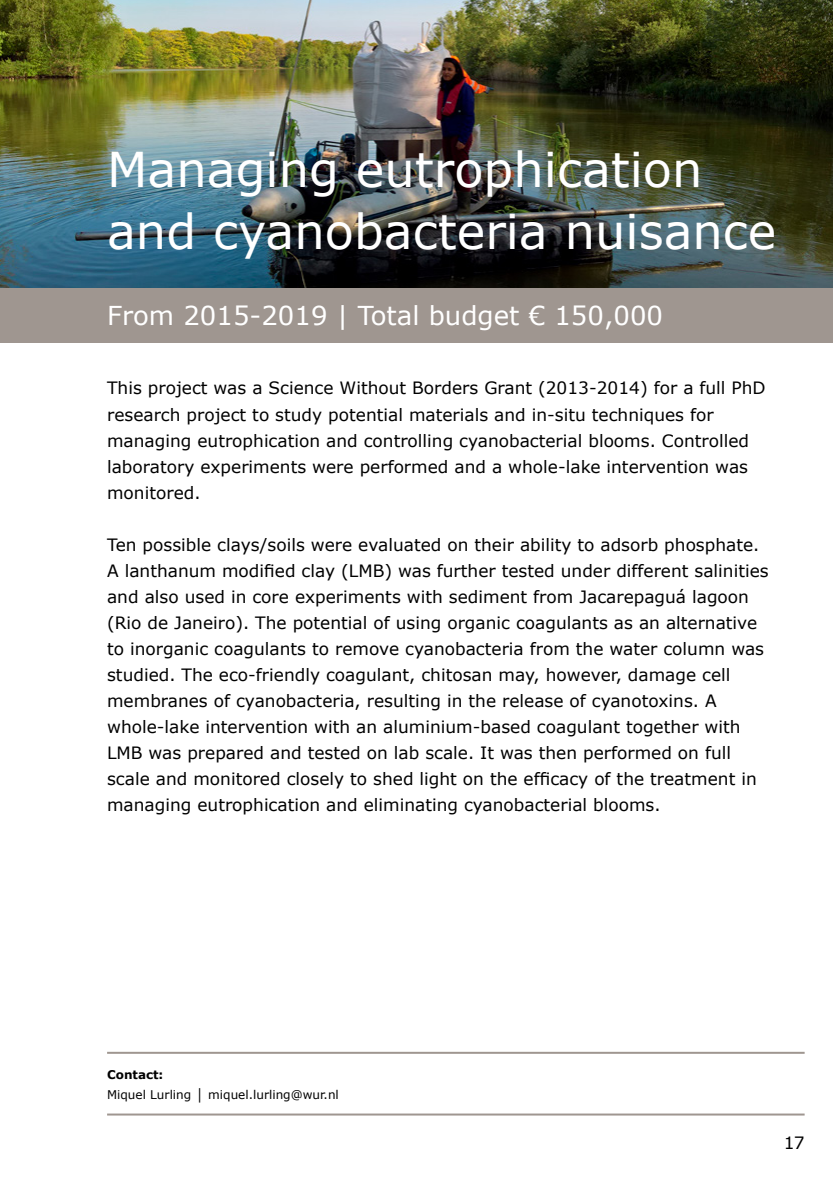
<style>
.page{position:relative;width:833px;height:1187px;background:#fff}
.page>*{position:absolute;margin:0;border:0;box-sizing:border-box;transform-origin:0 0}
._11_W_Subtitel_24_31{font:48px/62px "Verdana";color:#fff}
._12_W_Kop_13_13{font:26px "Verdana";color:#fff}
._21_W_Platte_tekst_8{font:17px/26px "Verdana";color:#000}
._27_W_Voetnoot_6_9_7{font:12px "Verdana";color:#000}
._27_W_Voetnoot_6_9_7-2{font:700 12px "Verdana";color:#000}
</style>
<div class="page">
<img style="left:0;top:0;width:833px;height:288px">
<div style="left:0;top:288px;width:833px;height:54px;background:#9f9690"></div>
<hr style="left:107px;top:1113px;width:697px;height:2px;background:#9f9690">
<hr style="left:107px;top:1051px;width:697px;height:2px;background:#9f9690">
<p class="_11_W_Subtitel_24_31" style="left:107px;top:139px;width:671px">Managing eutrophication and cyanobacteria nuisance</p>
<p class="_12_W_Kop_13_13" style="left:107px;top:299px;width:557px">From 2015-2019 | Total budget € 150,000</p>
<p class="_21_W_Platte_tekst_8" style="left:107px;top:375px;width:660px">This project was a Science Without Borders Grant (2013-2014) for a full PhD research project to study potential materials and in-situ techniques for managing eutrophication and controlling cyanobacterial blooms. Controlled laboratory experiments were performed and a whole-lake intervention was monitored.</p>
<p class="_21_W_Platte_tekst_8" style="left:107px;top:531px;width:663px">Ten possible clays/soils were evaluated on their ability to adsorb phosphate.<br>A lanthanum modified clay (LMB) was further tested under different salinities and also used in core experiments with sediment from Jacarepaguá lagoon (Rio de Janeiro). The potential of using organic coagulants as an alternative to inorganic coagulants to remove cyanobacteria from the water column was studied. The eco-friendly coagulant, chitosan may, however, damage cell membranes of cyanobacteria, resulting in the release of cyanotoxins. A whole-lake intervention with an aluminium-based coagulant together with LMB was prepared and tested on lab scale. It was then performed on full scale and monitored closely to shed light on the efficacy of the treatment in managing eutrophication and eliminating cyanobacterial blooms.</p>
<p class="_27_W_Voetnoot_6_9_7-2" style="left:107px;top:1066px;width:58px">Contact:</p>
<p class="_27_W_Voetnoot_6_9_7" style="left:107px;top:1086px;width:233px">Miquel Lurling │ miquel.lurling@wur.nl</p>
<p class="_21_W_Platte_tekst_8" style="left:784px;top:1129px;width:22px">17</p>
</div>
